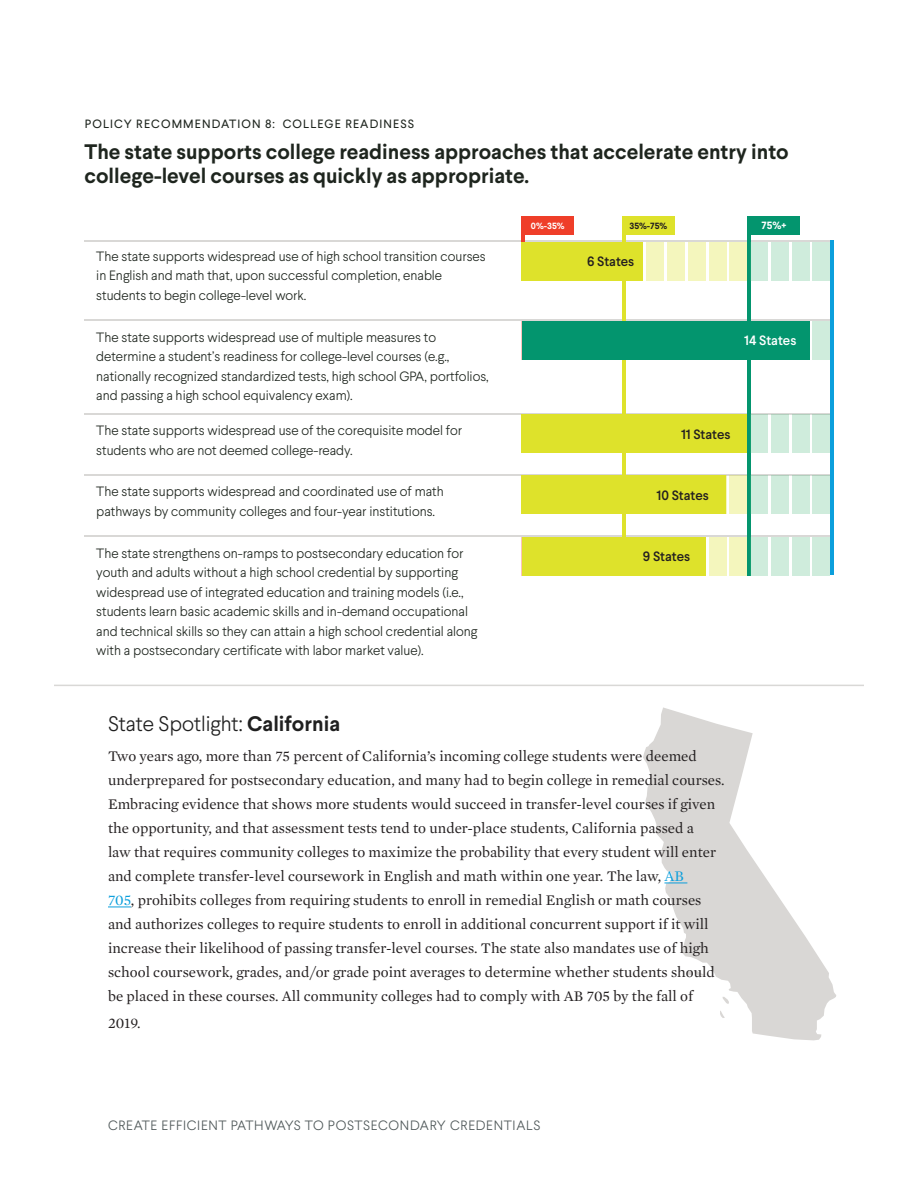
<style>
.page{position:relative;width:918px;height:1188px;background:#fff}
.page>*{position:absolute;margin:0;border:0;box-sizing:border-box;transform-origin:0 0}
.t1{font:700 21px/24px "Larsseit";color:#1e251e}
.Paragraph_Style_2{font:300 21px "Larsseit";color:#202020}
.t2{font:15px/24px "Mercury Text G1";color:#231f20}
.Sidebar_-_Body{font:300 13.5px/19.5px "Larsseit";color:#1e251e}
.t3{font:300 13.5px "Larsseit";letter-spacing:.05em;color:#4e5758}
.t4{font:500 13.5px "Larsseit";color:#231f20}
.t5{font:500 13.5px "Larsseit";color:#fff}
.Type_Heading{font:12px "Larsseit";letter-spacing:.095em;color:#1e251e}
.Body__Smallest{font:700 10.5px "Larsseit";color:#fff}
.Body__Smallest-2{font:700 9px "Larsseit";color:#231f20}
.Body__Smallest-3{font:700 9px "Larsseit";color:#fff}
.s1{font-weight:700}
.s2{color:#0c9fdc}
</style>
<div class="page">
<svg style="left:643px;top:707px;width:193px;height:333px"></svg>
<hr style="left:85px;top:319px;width:745px;height:2px;background:#d9d8d6">
<hr style="left:85px;top:413px;width:745px;height:2px;background:#d9d8d6">
<hr style="left:85px;top:474px;width:745px;height:2px;background:#d9d8d6">
<hr style="left:85px;top:536px;width:745px;height:1px;background:#d9d8d6">
<hr style="left:85px;top:240px;width:747px;height:2px;background:#d9d8d6">
<hr style="left:747px;top:216px;width:3px;height:359px;background:#03956e">
<hr style="left:522px;top:216px;width:3px;height:51px;background:#ef3e29">
<div style="left:688px;top:242px;width:17px;height:38px;background:#f4f6bd"></div>
<div style="left:622px;top:216px;width:53px;height:19px;background:#dee22b"></div>
<div style="left:522px;top:216px;width:52px;height:19px;background:#ef3e29"></div>
<div style="left:747px;top:216px;width:52px;height:19px;background:#03956e"></div>
<div style="left:709px;top:242px;width:17px;height:38px;background:#f4f6bd"></div>
<div style="left:709px;top:537px;width:17px;height:38px;background:#f4f6bd"></div>
<div style="left:646px;top:242px;width:18px;height:38px;background:#f4f6bd"></div>
<div style="left:813px;top:242px;width:17px;height:38px;background:#cfecdc"></div>
<div style="left:813px;top:321px;width:17px;height:38px;background:#cfecdc"></div>
<div style="left:813px;top:415px;width:17px;height:38px;background:#cfecdc"></div>
<div style="left:813px;top:476px;width:17px;height:38px;background:#cfecdc"></div>
<div style="left:813px;top:537px;width:17px;height:38px;background:#cfecdc"></div>
<div style="left:771px;top:242px;width:18px;height:38px;background:#cfecdc"></div>
<div style="left:771px;top:415px;width:18px;height:38px;background:#cfecdc"></div>
<div style="left:771px;top:476px;width:18px;height:38px;background:#cfecdc"></div>
<div style="left:771px;top:537px;width:18px;height:38px;background:#cfecdc"></div>
<div style="left:730px;top:242px;width:17px;height:38px;background:#f4f6bd"></div>
<div style="left:730px;top:476px;width:17px;height:38px;background:#f4f6bd"></div>
<div style="left:730px;top:537px;width:17px;height:38px;background:#f4f6bd"></div>
<div style="left:792px;top:242px;width:17px;height:38px;background:#cfecdc"></div>
<div style="left:792px;top:415px;width:17px;height:38px;background:#cfecdc"></div>
<div style="left:792px;top:476px;width:17px;height:38px;background:#cfecdc"></div>
<div style="left:792px;top:537px;width:17px;height:38px;background:#cfecdc"></div>
<div style="left:750px;top:242px;width:18px;height:38px;background:#cfecdc"></div>
<div style="left:750px;top:415px;width:18px;height:38px;background:#cfecdc"></div>
<div style="left:750px;top:476px;width:18px;height:38px;background:#cfecdc"></div>
<div style="left:750px;top:537px;width:18px;height:38px;background:#cfecdc"></div>
<div style="left:667px;top:242px;width:18px;height:38px;background:#f4f6bd"></div>
<hr style="left:830px;top:240px;width:3px;height:335px;background:#0c9fdc">
<hr style="left:622px;top:216px;width:4px;height:359px;background:#dee22b">
<div style="left:522px;top:242px;width:121px;height:38px;background:#dee22b"></div>
<div style="left:522px;top:321px;width:287px;height:38px;background:#03956e"></div>
<div style="left:522px;top:415px;width:225px;height:38px;background:#dee22b"></div>
<div style="left:522px;top:476px;width:204px;height:38px;background:#dee22b"></div>
<div style="left:522px;top:537px;width:183px;height:38px;background:#dee22b"></div>
<hr style="left:54px;top:685px;width:810px;height:1px;background:#d9d8d6">
<svg style="left:664px;top:883px;width:23px;height:1px"></svg>
<svg style="left:108px;top:907px;width:23px;height:1px"></svg>
<p class="Type_Heading" style="left:85px;top:116px;width:331px">POLICY RECOMMENDATION 8: COLLEGE READINESS</p>
<p class="t1" style="left:85px;top:140px;width:706px">The state supports college readiness approaches that accelerate entry into college-level courses as quickly as appropriate.</p>
<p class="Sidebar_-_Body" style="left:96px;top:246px;width:391px">The state supports widespread use of high school transition courses in English and math that, upon successful completion, enable students to begin college-level work.</p>
<p class="Sidebar_-_Body" style="left:96px;top:327px;width:394px">The state supports widespread use of multiple measures to determine a student’s readiness for college-level courses (e.g., nationally recognized standardized tests, high school GPA, portfolios, and passing a high school equivalency exam).</p>
<p class="Sidebar_-_Body" style="left:96px;top:421px;width:368px">The state supports widespread use of the corequisite model for students who are not deemed college-ready.</p>
<p class="Sidebar_-_Body" style="left:96px;top:482px;width:349px">The state supports widespread and coordinated use of math pathways by community colleges and four-year institutions.</p>
<p class="Sidebar_-_Body" style="left:96px;top:543px;width:383px">The state strengthens on-ramps to postsecondary education for youth and adults without a high school credential by supporting widespread use of integrated education and training models (i.e., students learn basic academic skills and in-demand occupational and technical skills so they can attain a high school credential along with a postsecondary certificate with labor market value).</p>
<p class="Body__Smallest-3" style="left:531px;top:220px;width:35px">0%-35%</p>
<p class="Body__Smallest-2" style="left:629px;top:220px;width:39px">35%-75%</p>
<p class="Body__Smallest" style="left:761px;top:219px;width:26px">75%+</p>
<p class="t4" style="left:587px;top:253px;width:49px">6 States</p>
<p class="t5" style="left:744px;top:332px;width:54px">14 States</p>
<p class="t4" style="left:681px;top:425px;width:51px">11 States</p>
<p class="t4" style="left:657px;top:486px;width:54px">10 States</p>
<p class="t4" style="left:643px;top:548px;width:49px">9 States</p>
<p class="Paragraph_Style_2" style="left:108px;top:711px;width:234px">State Spotlight: <span class="s1">California</span></p>
<p class="t2" style="left:108px;top:744px;width:618px">Two years ago, more than 75 percent of California’s incoming college students were deemed underprepared for postsecondary education, and many had to begin college in remedial courses.<br>Embracing evidence that shows more students would succeed in transfer-level courses if given the opportunity, and that assessment tests tend to under-place students, California passed a<br>law that requires community colleges to maximize the probability that every student will enter and complete transfer-level coursework in English and math within one year. The law, <span class="s2">AB<br>705</span>, prohibits colleges from requiring students to enroll in remedial English or math courses and authorizes colleges to require students to enroll in additional concurrent support if it will increase their likelihood of passing transfer-level courses. The state also mandates use of high school coursework, grades, and/or grade point averages to determine whether students should be placed in these courses. All community colleges had to comply with AB 705 by the fall of</p>
<p class="t2" style="left:108px;top:1011px;width:34px">2019.</p>
<p class="t3" style="left:108px;top:1117px;width:434px">CREATE EFFICIENT PATHWAYS TO POSTSECONDARY CREDENTIALS</p>
</div>
